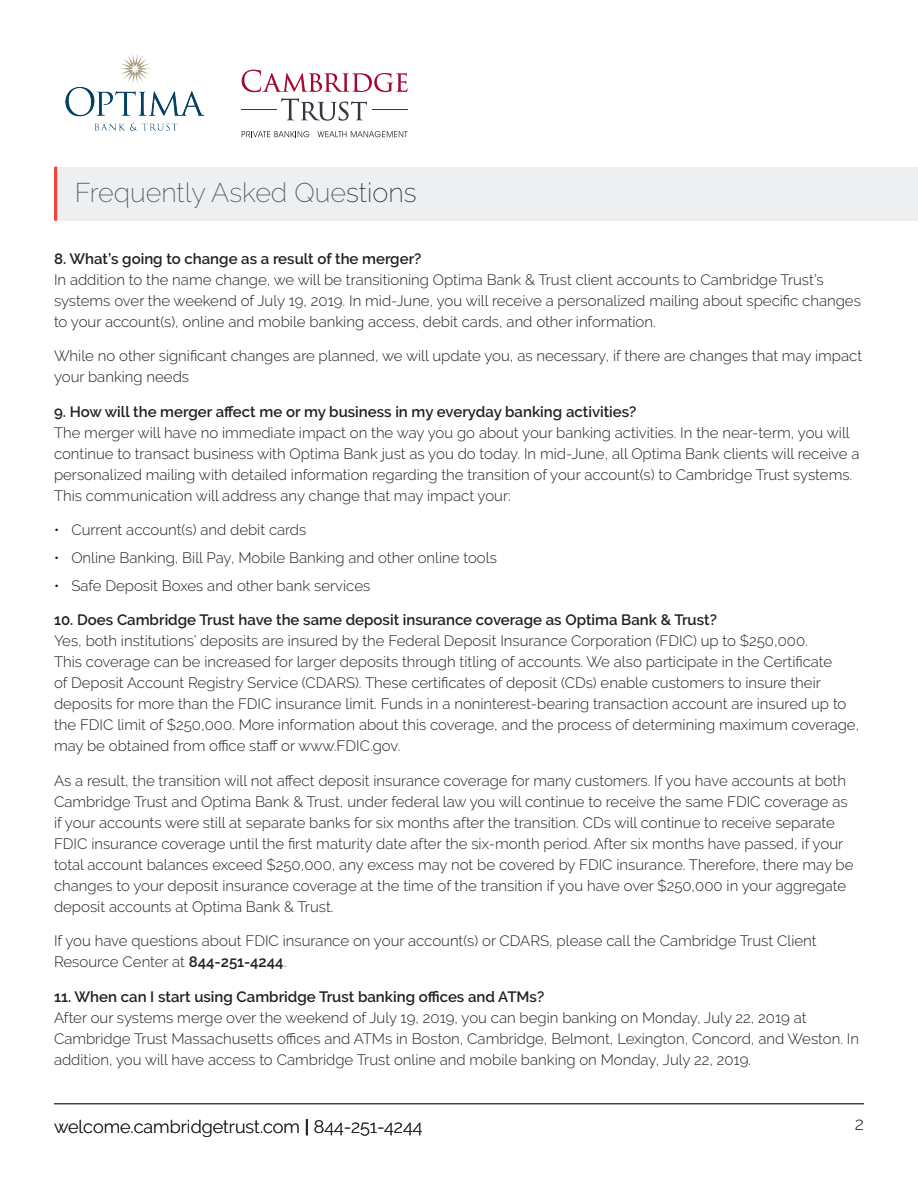
<style>
.page{position:relative;width:918px;height:1188px;background:#fff}
.page>*{position:absolute;margin:0;border:0;box-sizing:border-box;transform-origin:0 0}
.t1{font:200 27px "Raleway";color:#52565f}
.t2{font:300 18px "Raleway";color:#231f20}
.Answer{font:300 15px/21px "Raleway";color:#231f20}
.Question{font:600 15px "Raleway";color:#231f20}
.Bullet{font:300 15px "Raleway";color:#231f20}
.s1{color:#323640}
.s2{font-weight:600}
</style>
<div class="page">
<div style="left:54px;top:167px;width:864px;height:54px;background:#eeeff1"></div>
<hr style="left:54px;top:167px;width:3px;height:54px;background:#ef4639">
<svg style="left:242px;top:70px;width:166px;height:22px"></svg>
<svg style="left:281px;top:98px;width:86px;height:23px"></svg>
<hr style="left:242px;top:109px;width:35px;height:1px;background:#343741">
<hr style="left:372px;top:109px;width:35px;height:1px;background:#343741">
<svg style="left:242px;top:131px;width:68px;height:6px"></svg>
<svg style="left:317px;top:131px;width:90px;height:6px"></svg>
<img style="left:65px;top:54px;width:139px;height:76px">
<hr style="left:54px;top:1103px;width:810px;height:1px;background:#323640">
<h1 class="t1" style="left:75px;top:176px;width:344px">Frequently Asked Que<span class="s1">stions</span></h1>
<p class="Question" style="left:54px;top:250px;width:369px">8. What’s going to change as a result of the merger?</p>
<p class="Answer" style="left:54px;top:269px;width:808px">In addition to the name change, we will be transitioning Optima Bank &amp; Trust client accounts to Cambridge Trust’s systems over the weekend of July 19, 2019. In mid-June, you will receive a personalized mailing about specific changes to your account(s), online and mobile banking access, debit cards, and other information.</p>
<p class="Answer" style="left:54px;top:345px;width:810px">While no other significant changes are planned, we will update you, as necessary, if there are changes that may impact your banking needs</p>
<p class="Question" style="left:54px;top:403px;width:584px">9. How will the merger affect me or my business in my everyday banking activities?</p>
<p class="Answer" style="left:54px;top:422px;width:807px">The merger will have no immediate impact on the way you go about your banking activities. In the near-term, you will continue to transact business with Optima Bank just as you do today. In mid-June, all Optima Bank clients will receive a personalized mailing with detailed information regarding the transition of your account(s) to Cambridge Trust systems.<br>This communication will address any change that may impact your:</p>
<p class="Bullet" style="left:54px;top:521px;width:254px">• Current account(s) and debit cards</p>
<p class="Bullet" style="left:54px;top:549px;width:444px">• Online Banking, Bill Pay, Mobile Banking and other online tools</p>
<p class="Bullet" style="left:54px;top:577px;width:318px">• Safe Deposit Boxes and other bank services</p>
<p class="Question" style="left:54px;top:611px;width:664px">10. Does Cambridge Trust have the same deposit insurance coverage as Optima Bank &amp; Trust?</p>
<p class="Answer" style="left:54px;top:630px;width:807px">Yes, both institutions’ deposits are insured by the Federal Deposit Insurance Corporation (FDIC) up to $250,000.<br>This coverage can be increased for larger deposits through titling of accounts. We also participate in the Certificate<br>of Deposit Account Registry Service (CDARS). These certificates of deposit (CDs) enable customers to insure their deposits for more than the FDIC insurance limit. Funds in a noninterest-bearing transaction account are insured up to the FDIC limit of $250,000. More information about this coverage, and the process of determining maximum coverage, may be obtained from office staff or www.FDIC.gov.</p>
<p class="Answer" style="left:54px;top:770px;width:801px">As a result, the transition will not affect deposit insurance coverage for many customers. If you have accounts at both Cambridge Trust and Optima Bank &amp; Trust, under federal law you will continue to receive the same FDIC coverage as if your accounts were still at separate banks for six months after the transition. CDs will continue to receive separate FDIC insurance coverage until the first maturity date after the six-month period. After six months have passed, if your total account balances exceed $250,000, any excess may not be covered by FDIC insurance. Therefore, there may be changes to your deposit insurance coverage at the time of the transition if you have over $250,000 in your aggregate deposit accounts at Optima Bank &amp; Trust.</p>
<p class="Answer" style="left:54px;top:930px;width:764px">If you have questions about FDIC insurance on your account(s) or CDARS, please call the Cambridge Trust Client<br>Resource Center at <span class="s2">844-251-4244</span>.</p>
<p class="Question" style="left:54px;top:988px;width:492px">11. When can I start using Cambridge Trust banking offices and ATMs?</p>
<p class="Answer" style="left:54px;top:1007px;width:807px">After our systems merge over the weekend of July 19, 2019, you can begin banking on Monday, July 22, 2019 at<br>Cambridge Trust Massachusetts offices and ATMs in Boston, Cambridge, Belmont, Lexington, Concord, and Weston. In addition, you will have access to Cambridge Trust online and mobile banking on Monday, July 22, 2019.</p>
<p class="t2" style="left:54px;top:1116px;width:370px">welcome.cambridgetrust.com <span class="s2">|</span> 844-251-4244</p>
<p class="t2" style="left:855px;top:1113px;width:11px">2</p>
</div>
